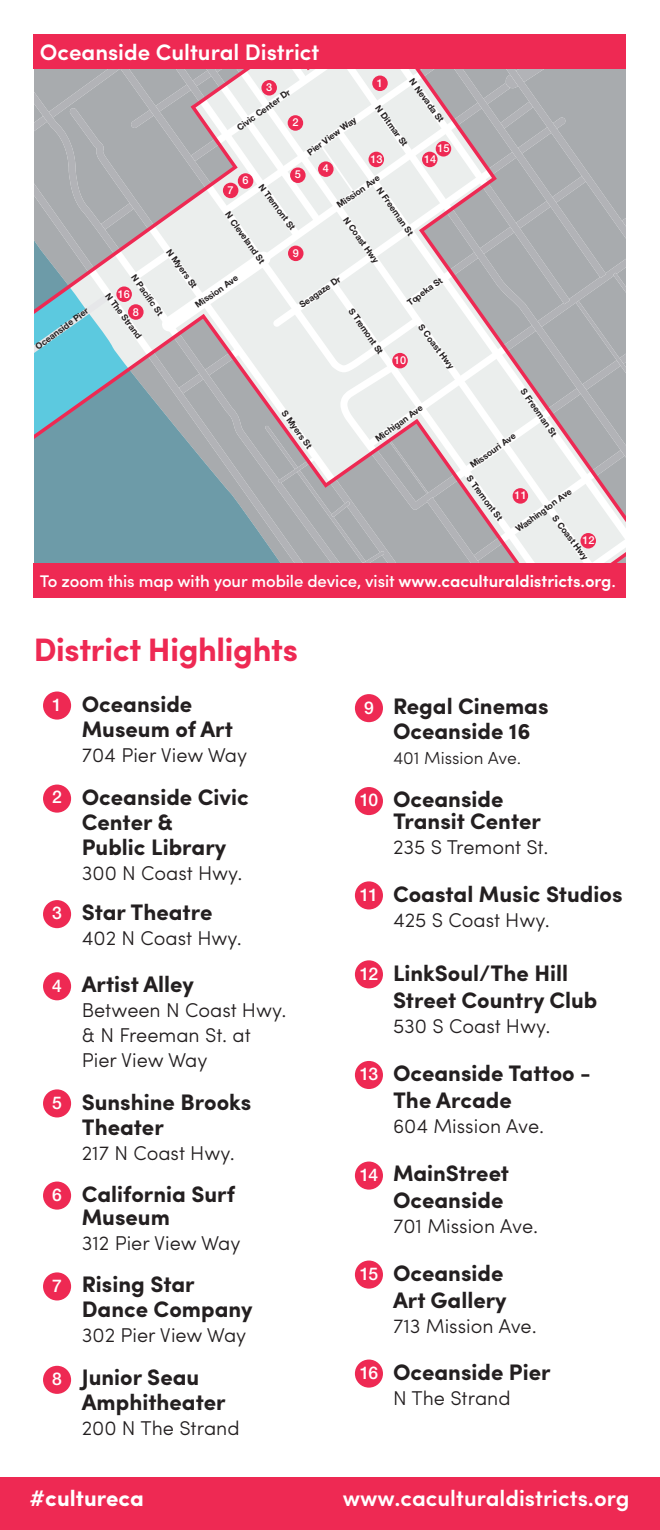
<style>
.page{position:relative;width:660px;height:1530px;background:#fff}
.page>*{position:absolute;margin:0;border:0;box-sizing:border-box;transform-origin:0 0}
.t1{font:700 32.5px "Sofia Pro";letter-spacing:-.01em;color:#ee2953}
.t2{font:700 22.5px/25px "Sofia Pro";color:#231f20}
.t3{font:600 22.5px "Sofia Pro";color:#fff}
.t4{font:700 22.5px "Sofia Pro";color:#fff}
.t5{font:300 20px/25px "Sofia Pro";color:#231f20}
.t6{font:500 17.5px "Helvetica Neue";letter-spacing:-.06em;color:#fff}
.t7{font:300 17.5px "Sofia Pro";color:#231f20}
.t8{font:500 17px "Sofia Pro";letter-spacing:-.005em;color:#fff}
.t9{font:500 11px "Helvetica Neue";color:#fff}
.t10{font:700 8.75px "Helvetica Neue";color:#231f20}
.s1{font-weight:600}
</style>
<div class="page">
<svg style="left:34px;top:68px;width:592px;height:496px;background:#c0c5c9"></svg>
<div style="left:372px;top:76px;width:16px;height:15px;background:#ee2953;border-radius:50%"></div>
<div style="left:288px;top:115px;width:15px;height:16px;background:#ee2953;border-radius:50%"></div>
<div style="left:261px;top:80px;width:16px;height:16px;background:#ee2953;border-radius:50%"></div>
<div style="left:318px;top:161px;width:16px;height:16px;background:#ee2953;border-radius:50%"></div>
<div style="left:368px;top:152px;width:16px;height:15px;background:#ee2953;border-radius:50%"></div>
<div style="left:422px;top:152px;width:15px;height:15px;background:#ee2953;border-radius:50%"></div>
<div style="left:436px;top:141px;width:15px;height:16px;background:#ee2953;border-radius:50%"></div>
<div style="left:290px;top:167px;width:16px;height:16px;background:#ee2953;border-radius:50%"></div>
<div style="left:238px;top:173px;width:15px;height:16px;background:#ee2953;border-radius:50%"></div>
<div style="left:223px;top:183px;width:15px;height:15px;background:#ee2953;border-radius:50%"></div>
<div style="left:128px;top:304px;width:16px;height:16px;background:#ee2953;border-radius:50%"></div>
<div style="left:116px;top:286px;width:16px;height:16px;background:#ee2953;border-radius:50%"></div>
<div style="left:288px;top:246px;width:15px;height:15px;background:#ee2953;border-radius:50%"></div>
<div style="left:392px;top:353px;width:16px;height:15px;background:#ee2953;border-radius:50%"></div>
<div style="left:513px;top:488px;width:15px;height:16px;background:#ee2953;border-radius:50%"></div>
<div style="left:580px;top:533px;width:16px;height:16px;background:#ee2953;border-radius:50%"></div>
<div style="left:34px;top:564px;width:592px;height:34px;background:#ee2953"></div>
<div style="left:0;top:1478px;width:660px;height:52px;background:#ee2953"></div>
<div style="left:43px;top:692px;width:28px;height:28px;background:#ee2953;border-radius:50%"></div>
<div style="left:43px;top:785px;width:28px;height:28px;background:#ee2953;border-radius:50%"></div>
<div style="left:43px;top:900px;width:28px;height:28px;background:#ee2953;border-radius:50%"></div>
<div style="left:43px;top:972px;width:28px;height:28px;background:#ee2953;border-radius:50%"></div>
<div style="left:43px;top:1089px;width:28px;height:28px;background:#ee2953;border-radius:50%"></div>
<div style="left:43px;top:1182px;width:28px;height:28px;background:#ee2953;border-radius:50%"></div>
<div style="left:43px;top:1272px;width:28px;height:29px;background:#ee2953;border-radius:50%"></div>
<div style="left:43px;top:1366px;width:28px;height:28px;background:#ee2953;border-radius:50%"></div>
<div style="left:355px;top:694px;width:28px;height:28px;background:#ee2953;border-radius:50%"></div>
<div style="left:355px;top:787px;width:28px;height:28px;background:#ee2953;border-radius:50%"></div>
<div style="left:355px;top:881px;width:28px;height:28px;background:#ee2953;border-radius:50%"></div>
<div style="left:355px;top:960px;width:28px;height:28px;background:#ee2953;border-radius:50%"></div>
<div style="left:355px;top:1061px;width:28px;height:28px;background:#ee2953;border-radius:50%"></div>
<div style="left:355px;top:1162px;width:28px;height:28px;background:#ee2953;border-radius:50%"></div>
<div style="left:355px;top:1261px;width:28px;height:28px;background:#ee2953;border-radius:50%"></div>
<div style="left:355px;top:1360px;width:28px;height:28px;background:#ee2953;border-radius:50%"></div>
<div style="left:34px;top:34px;width:592px;height:34px;background:#ee2953"></div>
<p class="t3" style="left:40px;top:35px;width:281px">Oceanside Cultural District</p>
<p class="t10" style="left:33px;top:343px;width:65px;rotate:-36deg">Oceanside Pier</p>
<p class="t10" style="left:235px;top:124px;width:65px;rotate:-36deg">Civic Center Dr</p>
<p class="t10" style="left:416px;top:76px;width:53px;rotate:54deg">N Nevada St</p>
<p class="t9" style="left:377px;top:76px;width:8px">1</p>
<p class="t9" style="left:266px;top:81px;width:8px">3</p>
<p class="t10" style="left:382px;top:103px;width:50px;rotate:54deg">N Ditmar St</p>
<p class="t10" style="left:305px;top:149px;width:60px;rotate:-36deg">Pier View Way</p>
<p class="t9" style="left:292px;top:116px;width:8px">2</p>
<p class="t9" style="left:437px;top:142px;width:14px">15</p>
<p class="t9" style="left:370px;top:152px;width:14px">13</p>
<p class="t9" style="left:424px;top:152px;width:14px">14</p>
<p class="t9" style="left:323px;top:162px;width:8px">4</p>
<p class="t9" style="left:295px;top:168px;width:8px">5</p>
<p class="t10" style="left:335px;top:201px;width:52px;rotate:-35deg">Mission Ave</p>
<p class="t9" style="left:242px;top:174px;width:8px">6</p>
<p class="t10" style="left:265px;top:182px;width:56px;rotate:53deg">N Tremont St</p>
<p class="t9" style="left:228px;top:183px;width:8px">7</p>
<p class="t10" style="left:383px;top:185px;width:58px;rotate:55deg">N Freeman St</p>
<p class="t10" style="left:232px;top:209px;width:63px;rotate:55deg">N Cleveland St</p>
<p class="t10" style="left:350px;top:215px;width:55px;rotate:54deg">N Coast Hwy</p>
<p class="t10" style="left:173px;top:247px;width:47px;rotate:54deg">N Myers St</p>
<p class="t9" style="left:293px;top:246px;width:8px">9</p>
<p class="t10" style="left:138px;top:272px;width:50px;rotate:55deg">N Pacific St</p>
<p class="t10" style="left:193px;top:301px;width:52px;rotate:-35deg">Mission Ave</p>
<p class="t10" style="left:297px;top:301px;width:50px;rotate:-35deg">Seagaze Dr</p>
<p class="t10" style="left:405px;top:299px;width:43px;rotate:-36deg">Topeka St</p>
<p class="t9" style="left:118px;top:287px;width:14px">16</p>
<p class="t10" style="left:112px;top:291px;width:56px;rotate:53deg">N The Strand</p>
<p class="t10" style="left:355px;top:306px;width:55px;rotate:55deg">S Tremont St</p>
<p class="t9" style="left:133px;top:305px;width:8px">8</p>
<p class="t10" style="left:425px;top:322px;width:55px;rotate:53deg">S Coast Hwy</p>
<p class="t9" style="left:394px;top:353px;width:14px">10</p>
<p class="t10" style="left:527px;top:387px;width:57px;rotate:55deg">S Freeman St</p>
<p class="t10" style="left:373px;top:435px;width:58px;rotate:-36deg">Michigan Ave</p>
<p class="t10" style="left:288px;top:408px;width:46px;rotate:54deg">S Myers St</p>
<p class="t10" style="left:468px;top:461px;width:55px;rotate:-35deg">Missouri Ave</p>
<p class="t10" style="left:513px;top:525px;width:69px;rotate:-36deg">Washington Ave</p>
<p class="t10" style="left:473px;top:473px;width:55px;rotate:53deg">S Tremont St</p>
<p class="t9" style="left:514px;top:489px;width:14px">11</p>
<p class="t10" style="left:559px;top:513px;width:55px;rotate:53deg">S Coast Hwy</p>
<p class="t9" style="left:582px;top:534px;width:14px">12</p>
<p class="t8" style="left:40px;top:569px;width:578px">To zoom this map with your mobile device, visit <span class="s1">www.caculturaldistricts.org</span>.</p>
<p class="t1" style="left:34px;top:624px;width:266px">District Highlights</p>
<p class="t6" style="left:52px;top:695px;width:11px">1</p>
<p class="t6" style="left:52px;top:786px;width:11px">2</p>
<p class="t6" style="left:52px;top:903px;width:11px">3</p>
<p class="t6" style="left:52px;top:975px;width:11px">4</p>
<p class="t6" style="left:52px;top:1092px;width:11px">5</p>
<p class="t6" style="left:52px;top:1184px;width:11px">6</p>
<p class="t6" style="left:52px;top:1275px;width:11px">7</p>
<p class="t6" style="left:52px;top:1369px;width:11px">8</p>
<p class="t2" style="left:82px;top:690px;width:153px">Oceanside<br>Museum of Art</p>
<p class="t5" style="left:82px;top:741px;width:167px">704 Pier View Way</p>
<p class="t2" style="left:82px;top:783px;width:169px">Oceanside Civic<br>Center &amp;<br>Public Library</p>
<p class="t5" style="left:82px;top:859px;width:162px">300 N Coast Hwy.</p>
<p class="t2" style="left:82px;top:898px;width:132px">Star Theatre</p>
<p class="t5" style="left:82px;top:924px;width:162px">402 N Coast Hwy.</p>
<p class="t2" style="left:82px;top:970px;width:114px">Artist Alley</p>
<p class="t5" style="left:82px;top:996px;width:206px">Between N Coast Hwy. &amp; N Freeman St. at<br>Pier View Way</p>
<p class="t2" style="left:82px;top:1088px;width:171px">Sunshine Brooks<br>Theater</p>
<p class="t5" style="left:82px;top:1139px;width:155px">217 N Coast Hwy.</p>
<p class="t2" style="left:82px;top:1182px;width:155px;line-height:22.5px">California Surf<br>Museum</p>
<p class="t5" style="left:82px;top:1229px;width:160px">312 Pier View Way</p>
<p class="t2" style="left:82px;top:1270px;width:172px">Rising Star<br>Dance Company</p>
<p class="t5" style="left:82px;top:1321px;width:166px">302 Pier View Way</p>
<p class="t2" style="left:82px;top:1363px;width:145px">Junior Seau<br>Amphitheater</p>
<p class="t5" style="left:82px;top:1414px;width:159px">200 N The Strand</p>
<p class="t6" style="left:364px;top:697px;width:11px">9</p>
<p class="t6" style="left:360px;top:790px;width:20px">10</p>
<p class="t6" style="left:360px;top:884px;width:20px">11</p>
<p class="t6" style="left:360px;top:963px;width:20px">12</p>
<p class="t6" style="left:360px;top:1064px;width:20px">13</p>
<p class="t6" style="left:360px;top:1164px;width:20px">14</p>
<p class="t6" style="left:360px;top:1263px;width:20px">15</p>
<p class="t6" style="left:360px;top:1362px;width:20px">16</p>
<p class="t2" style="left:393px;top:693px;width:157px">Regal Cinemas</p>
<p class="t2" style="left:393px;top:718px;width:139px">Oceanside 16</p>
<p class="t7" style="left:393px;top:745px;width:130px">401 Mission Ave.</p>
<p class="t2" style="left:393px;top:786px;width:149px;line-height:22.5px">Oceanside<br>Transit Center</p>
<p class="t5" style="left:393px;top:834px;width:157px">235 S Tremont St.</p>
<p class="t2" style="left:393px;top:880px;width:231px">Coastal Music Studios</p>
<p class="t5" style="left:393px;top:906px;width:158px">425 S Coast Hwy.</p>
<p class="t2" style="left:393px;top:958px;width:206px;line-height:27px">LinkSoul/The Hill<br>Street Country Club</p>
<p class="t5" style="left:393px;top:1012px;width:159px">530 S Coast Hwy.</p>
<p class="t2" style="left:393px;top:1058px;width:199px;line-height:27px">Oceanside Tattoo -<br>The Arcade</p>
<p class="t5" style="left:393px;top:1112px;width:153px">604 Mission Ave.</p>
<p class="t2" style="left:393px;top:1158px;width:118px;line-height:27px">MainStreet<br>Oceanside</p>
<p class="t5" style="left:393px;top:1212px;width:147px">701 Mission Ave.</p>
<p class="t2" style="left:393px;top:1258px;width:115px;line-height:27px">Oceanside<br>Art Gallery</p>
<p class="t5" style="left:393px;top:1312px;width:145px">713 Mission Ave.</p>
<p class="t2" style="left:393px;top:1359px;width:159px">Oceanside Pier</p>
<p class="t5" style="left:393px;top:1385px;width:119px">N The Strand</p>
<p class="t4" style="left:30px;top:1481px;width:116px"><span class="s1">#</span>cultureca</p>
<p class="t3" style="left:343px;top:1481px;width:288px">www.caculturaldistricts.org</p>
</div>
